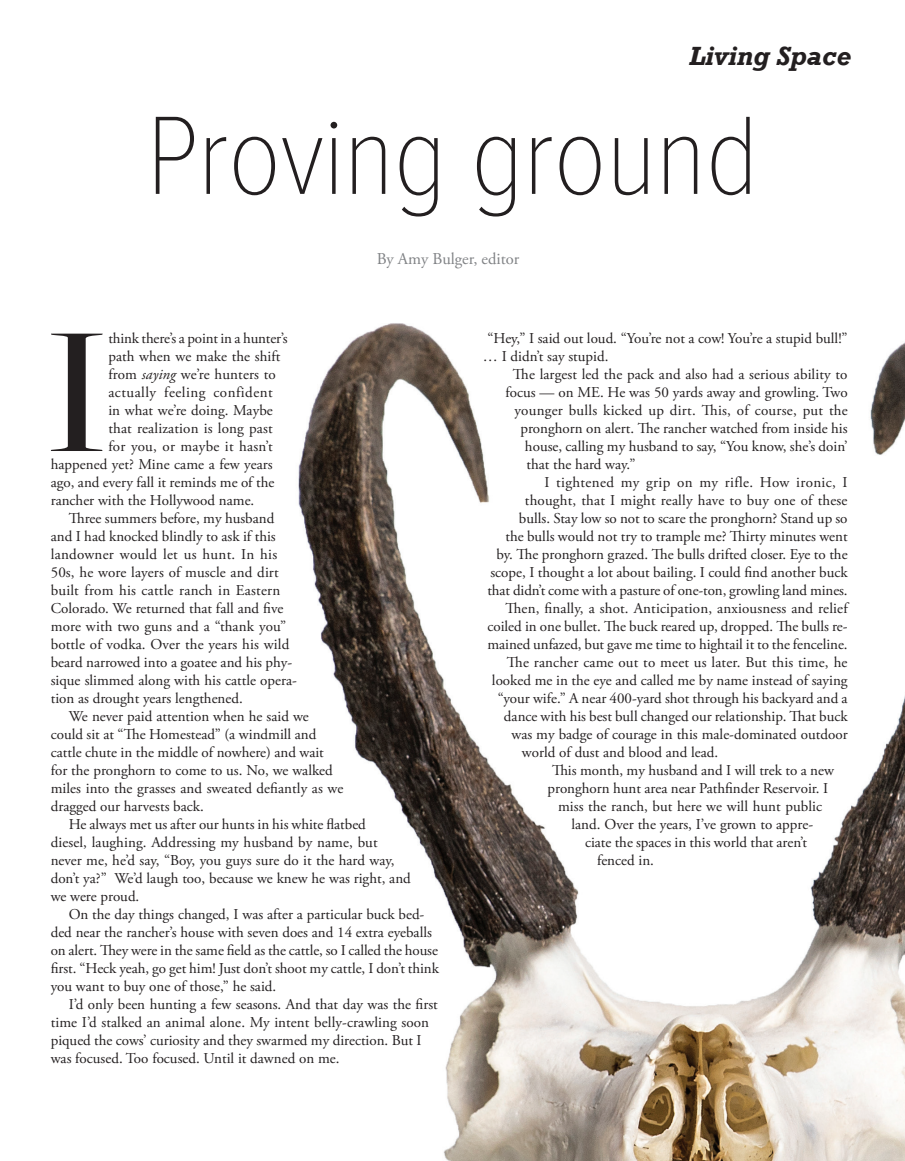
<style>
.page{position:relative;width:905px;height:1161px;background:#fff}
.page>*{position:absolute;margin:0;border:0;box-sizing:border-box;transform-origin:0 0}
.Body_copy{font:500 187.8px "Freight Big Pro";color:#231f20}
.Body_copy-2{font:100 115.5px "Proxima Nova Cond";letter-spacing:-.005em;color:#231f20}
.t1{font:italic 700 27px "Rockwell";color:#231f20}
.Body_copy-3{font:16.5px "Adobe Garamond Pro";color:#808285}
.Body_copy-4{font:15px/18px "Adobe Garamond Pro";color:#231f20}
.Body_copy-5{font:15px "Adobe Garamond Pro";letter-spacing:.03em;color:#231f20}
.s1{font-style:italic}
</style>
<div class="page">
<img style="left:298px;top:323px;width:606px;height:838px">
<p class="t1" style="left:688px;top:40px;width:164px">Living Space</p>
<p class="Body_copy-2" style="left:146px;top:86px;width:613px">Proving ground</p>
<p class="Body_copy-3" style="left:377px;top:249px;width:144px">By Amy Bulger, editor</p>
<p class="Body_copy" style="left:45px;top:268px;width:65px">I</p>
<p class="Body_copy-4" style="left:108px;top:330px;width:181px">think there’s a point in a hunter’s</p>
<p class="Body_copy-4" style="left:108px;top:348px;width:173px">path when we make the shift</p>
<p class="Body_copy-4" style="left:108px;top:366px;width:169px">from <span class="s1">saying</span> we’re hunters to</p>
<p class="Body_copy-5" style="left:108px;top:383px;width:166px">actually feeling confident</p>
<p class="Body_copy-4" style="left:108px;top:402px;width:166px">in what we’re doing. Maybe</p>
<p class="Body_copy-4" style="left:108px;top:420px;width:166px">that realization is long past</p>
<p class="Body_copy-4" style="left:108px;top:438px;width:166px">for you, or maybe it hasn’t</p>
<p class="Body_copy-4" style="left:51px;top:456px;width:223px">happened yet? Mine came a few years</p>
<p class="Body_copy-4" style="left:51px;top:474px;width:225px">ago, and every fall it reminds me of the</p>
<p class="Body_copy-4" style="left:51px;top:492px;width:205px">rancher with the Hollywood name.</p>
<p class="Body_copy-4" style="left:51px;top:510px;width:247px;text-indent:18px">Three summers before, my husband and I had knocked blindly to ask if this landowner would let us hunt. In his 50s, he wore layers of muscle and dirt built from his cattle ranch in Eastern Colorado. We returned that fall and five more with two guns and a “thank you” bottle of vodka. Over the years his wild beard narrowed into a goatee and his phy&shy;sique slimmed along with his cattle opera&shy;tion as drought years lengthened.</p>
<p class="Body_copy-4" style="left:51px;top:708px;width:294px;text-indent:18px">We never paid attention when he said we could sit at “The Homestead” (a windmill and cattle chute in the middle of nowhere) and wait for the pronghorn to come to us. No, we walked miles into the grasses and sweated defiantly as we dragged our harvests back.</p>
<p class="Body_copy-4" style="left:51px;top:816px;width:361px;text-indent:18px">He always met us after our hunts in his white flatbed<br>diesel, laughing. Addressing my husband by name, but never me, he’d say, “Boy, you guys sure do it the hard way, don’t ya?” We’d laugh too, because we knew he was right, and we were proud.</p>
<p class="Body_copy-4" style="left:51px;top:906px;width:390px;text-indent:18px">On the day things changed, I was after a particular buck bed&shy;ded near the rancher’s house with seven does and 14 extra eyeballs on alert. They were in the same field as the cattle, so I called the house first. “Heck yeah, go get him! Just don’t shoot my cattle, I don’t think you want to buy one of those,” he said.</p>
<p class="Body_copy-4" style="left:51px;top:996px;width:388px;text-indent:18px">I’d only been hunting a few seasons. And that day was the first time I’d stalked an animal alone. My intent belly-crawling soon piqued the cows’ curiosity and they swarmed my direction. But I was focused. Too focused. Until it dawned on me.</p>
<p class="Body_copy-4" style="left:483px;top:330px;width:366px;text-indent:4px">“Hey,” I said out loud. “You’re not a cow! You’re a stupid bull!” … I didn’t say stupid.</p>
<p class="Body_copy-4" style="left:513px;top:366px;width:336px">The largest led the pack and also had a serious ability to</p>
<p class="Body_copy-4" style="left:505px;top:384px;width:343px">focus — on ME. He was 50 yards away and growling. Two</p>
<p class="Body_copy-4" style="left:514px;top:402px;width:335px">younger bulls kicked up dirt. This, of course, put the</p>
<p class="Body_copy-4" style="left:520px;top:420px;width:328px">pronghorn on alert. The rancher watched from inside his</p>
<p class="Body_copy-4" style="left:525px;top:438px;width:324px">house, calling my husband to say, “You know, she’s doin’</p>
<p class="Body_copy-4" style="left:526px;top:456px;width:110px">that the hard way.”</p>
<p class="Body_copy-4" style="left:487px;top:474px;width:362px;text-align:right">I tightened my grip on my rifle. How ironic, I<br>thought, that I might really have to buy one of these<br>bulls. Stay low so not to scare the pronghorn? Stand up so<br>the bulls would not try to trample me? Thirty minutes went by. The pronghorn grazed. The bulls drifted closer. Eye to the scope, I thought a lot about bailing. I could find another buck that didn’t come with a pasture of one-ton, growling land mines.</p>
<p class="Body_copy-4" style="left:487px;top:600px;width:362px;text-align:justify;text-indent:18px">Then, finally, a shot. Anticipation, anxiousness and relief coiled in one bullet. The buck reared up, dropped. The bulls re&shy;mained unfazed, but gave me time to hightail it to the fenceline.</p>
<p class="Body_copy-4" style="left:507px;top:654px;width:342px">The rancher came out to meet us later. But this time, he</p>
<p class="Body_copy-4" style="left:492px;top:672px;width:357px">looked me in the eye and called me by name instead of saying</p>
<p class="Body_copy-4" style="left:498px;top:690px;width:351px">“your wife.” A near 400-yard shot through his backyard and a</p>
<p class="Body_copy-4" style="left:504px;top:708px;width:345px">dance with his best bull changed our relationship. That buck</p>
<p class="Body_copy-4" style="left:511px;top:726px;width:337px">was my badge of courage in this male-dominated outdoor</p>
<p class="Body_copy-4" style="left:522px;top:744px;width:198px">world of dust and blood and lead.</p>
<p class="Body_copy-4" style="left:552px;top:762px;width:283px">This month, my husband and I will trek to a new</p>
<p class="Body_copy-4" style="left:547px;top:780px;width:282px">pronghorn hunt area near Pathfinder Reservoir. I</p>
<p class="Body_copy-4" style="left:558px;top:798px;width:265px">miss the ranch, but here we will hunt public</p>
<p class="Body_copy-4" style="left:571px;top:816px;width:243px">land. Over the years, I’ve grown to appre-</p>
<p class="Body_copy-4" style="left:585px;top:834px;width:224px">ciate the spaces in this world that aren’t</p>
<p class="Body_copy-4" style="left:597px;top:852px;width:58px">fenced in.</p>
</div>
